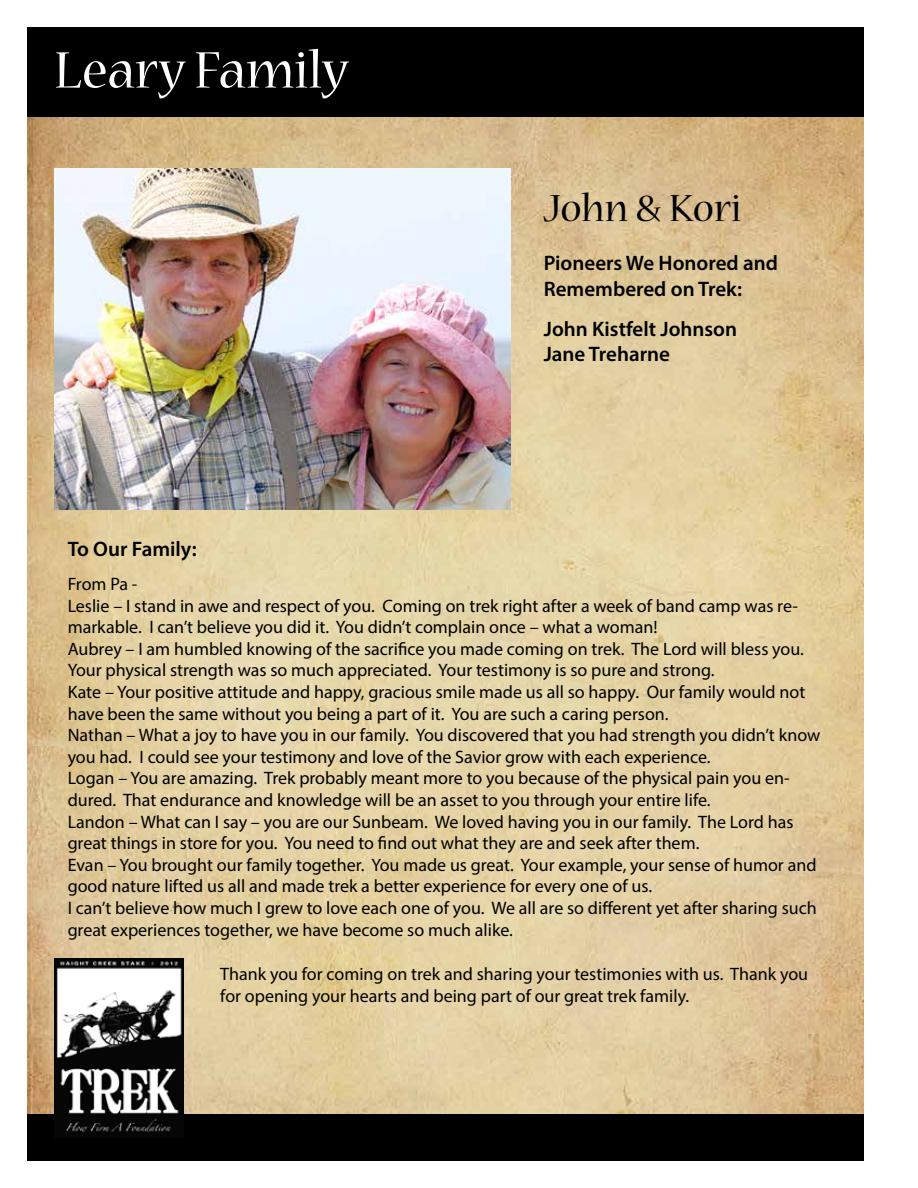
<style>
.page{position:relative;width:918px;height:1188px;background:#fff}
.page>*{position:absolute;margin:0;border:0;box-sizing:border-box;transform-origin:0 0}
.t1{font:57px "Nueva Std";color:#fff}
.t2{font:42px "Nueva Std";color:#000}
.t3{font:600 21px/25.2px "Myriad Pro";color:#000}
.t4{font:18px/21.6px "Myriad Pro";color:#000}
</style>
<div class="page">
<img style="left:27px;top:117px;width:837px;height:997px">
<div style="left:27px;top:27px;width:837px;height:90px;background:#000"></div>
<div style="left:27px;top:1114px;width:837px;height:47px;background:#000"></div>
<img style="left:54px;top:959px;width:129px;height:174px">
<img style="left:54px;top:169px;width:456px;height:341px">
<h1 class="t1" style="left:54px;top:44px;width:295px">Leary Family</h1>
<p class="t3" style="left:68px;top:536px;width:131px">To Our Family:</p>
<h2 class="t2" style="left:544px;top:189px;width:199px">John &amp; Kori</h2>
<p class="t3" style="left:544px;top:250px;width:236px">Pioneers We Honored and<br>Remembered on Trek:</p>
<p class="t3" style="left:544px;top:316px;width:195px">John Kistfelt Johnson<br>Jane Treharne</p>
<p class="t4" style="left:68px;top:573px;width:754px">From Pa -<br>Leslie – I stand in awe and respect of you. Coming on trek right after a week of band camp was re&shy;markable. I can’t believe you did it. You didn’t complain once – what a woman!<br>Aubrey – I am humbled knowing of the sacrifice you made coming on trek. The Lord will bless you.<br>Your physical strength was so much appreciated. Your testimony is so pure and strong.<br>Kate – Your positive attitude and happy, gracious smile made us all so happy. Our family would not have been the same without you being a part of it. You are such a caring person.<br>Nathan – What a joy to have you in our family. You discovered that you had strength you didn’t know you had. I could see your testimony and love of the Savior grow with each experience.<br>Logan – You are amazing. Trek probably meant more to you because of the physical pain you en&shy;dured. That endurance and knowledge will be an asset to you through your entire life.<br>Landon – What can I say – you are our Sunbeam. We loved having you in our family. The Lord has great things in store for you. You need to find out what they are and seek after them.<br>Evan – You brought our family together. You made us great. Your example, your sense of humor and good nature lifted us all and made trek a better experience for every one of us.<br>I can’t believe how much I grew to love each one of you. We all are so different yet after sharing such great experiences together, we have become so much alike.</p>
<p class="t4" style="left:220px;top:963px;width:589px">Thank you for coming on trek and sharing your testimonies with us. Thank you for opening your hearts and being part of our great trek family.</p>
</div>
